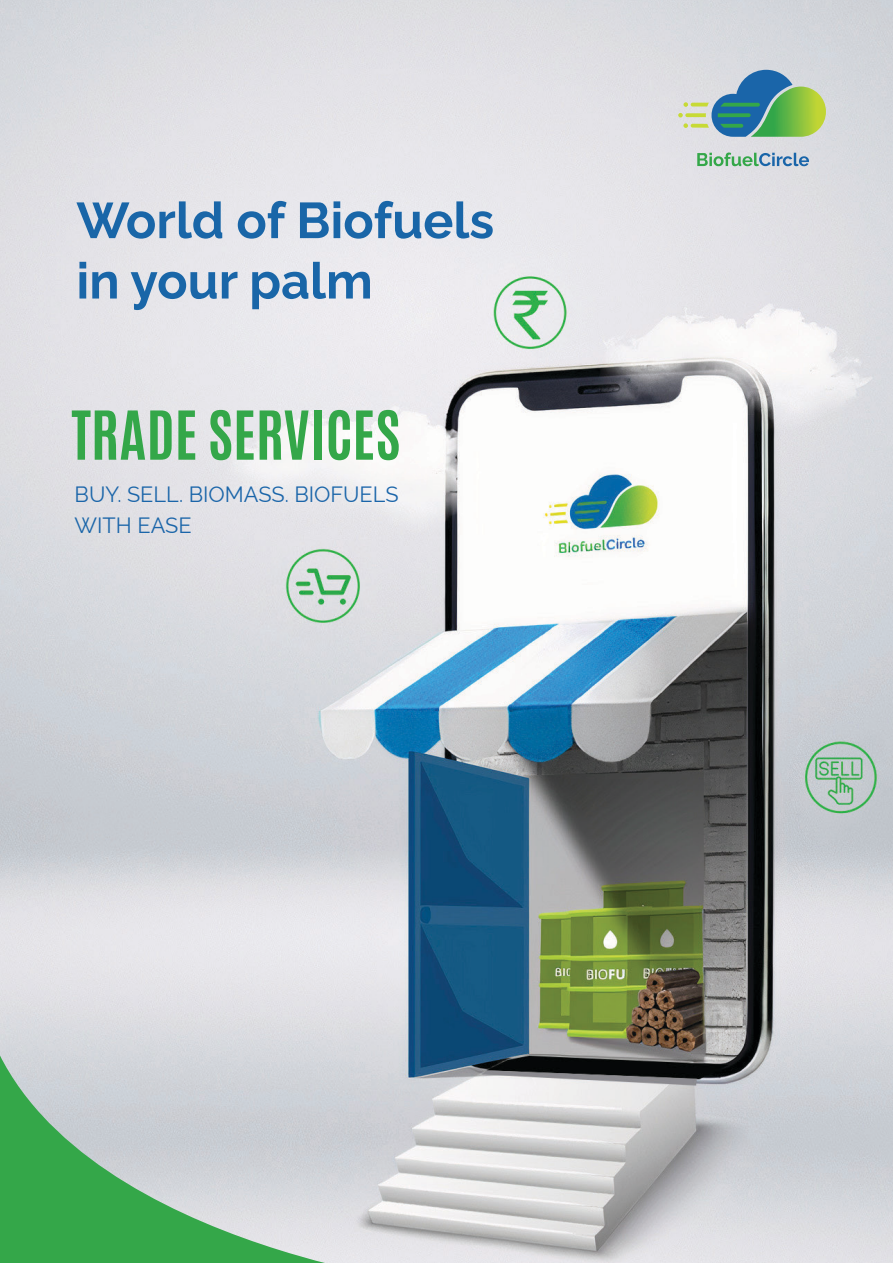
<style>
.page{position:relative;width:893px;height:1263px;background:#fff}
.page>*{position:absolute;margin:0;border:0;box-sizing:border-box;transform-origin:0 0}
.t1{font:700 57.3px "Antonio";color:#34a749}
.t2{font:700 50.25px/60.4px "Raleway";color:#1966a8}
.t3{font:21.6px/30.6px "Raleway";color:#1a65a9}
</style>
<div class="page">
<img style="left:0;top:0;width:893px;height:1263px">
<svg style="left:0;top:1003px;width:425px;height:260px;background:#afcaba"></svg>
<svg style="left:697px;top:153px;width:112px;height:13px"></svg>
<svg style="left:678px;top:70px;width:148px;height:67px;background:#88b29f"></svg>
<h2 class="t2" style="left:76px;top:185px;width:419px">World of Biofuels in your palm</h2>
<h1 class="t1" style="left:71px;top:392px;width:331px">TRADE SERVICES</h1>
<p class="t3" style="left:75px;top:479px;width:326px">BUY. SELL. BIOMASS. BIOFUELS<br>WITH EASE</p>
</div>
